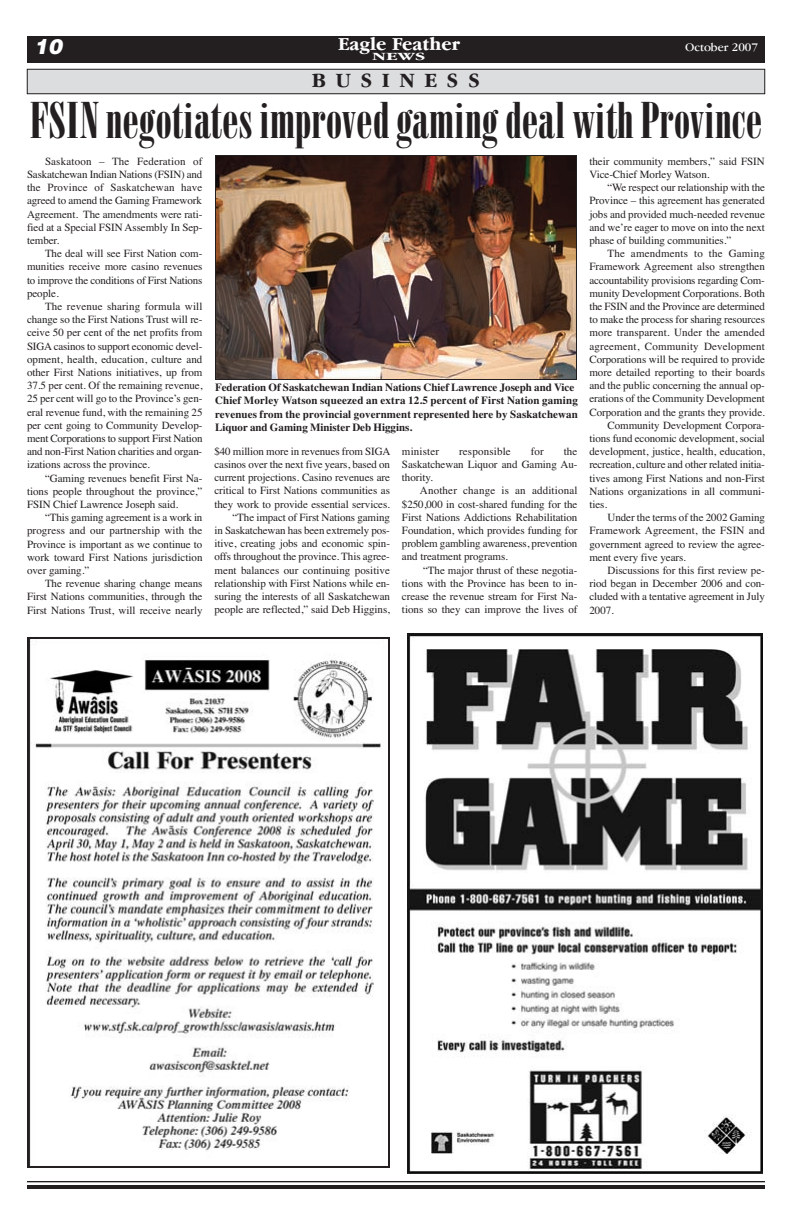
<style>
.page{position:relative;width:792px;height:1224px;background:#fff}
.page>*{position:absolute;margin:0;border:0;box-sizing:border-box;transform-origin:0 0}
.t1{font:50px "Bodoni Poster Compressed";color:#231f20}
.t2{font:700 21px "Garamond IT Cby BT";letter-spacing:.45em;color:#231f20}
.t3{font:italic 900 21px "Helvetica";color:#fff}
.t4{font:700 19px "Garamond IT Cby BT";color:#fff}
.t5{font:12px "Garamond IT Cby BT";color:#fff}
.t6{font:700 11.4px "Garamond IT Cby BT";color:#fff;scale:1.67 1}
.t7{font:11px/13.2px "Times";letter-spacing:-.005em;color:#231f20;text-align:justify}
.t8{font:700 11px/13.2px "Times";letter-spacing:.01em;color:#231f20}
.t9{font:11px "Times";letter-spacing:.015em;color:#231f20}
</style>
<div class="page">
<div style="left:27px;top:36px;width:738px;height:27px;background:#231f20"></div>
<hr style="left:27px;top:1181px;width:738px;height:1px;background:#231f20">
<hr style="left:27px;top:1185px;width:738px;height:4px;background:#231f20">
<img style="left:408px;top:633px;width:354px;height:540px">
<div style="left:27px;top:69px;width:738px;height:25px;background:#dcdddf"></div>
<div style="left:27px;top:69px;width:738px;height:25px;border:1px solid #231f20"></div>
<img style="left:217px;top:157px;width:358px;height:221px">
<div style="left:215px;top:155px;width:362px;height:225px;border:1px solid #231f20"></div>
<img style="left:30px;top:640px;width:351px;height:525px">
<div style="left:27px;top:637px;width:363px;height:531px;border:2px solid #231f20"></div>
<h2 class="t3" style="left:34px;top:34px;width:30px">10</h2>
<h3 class="t4" style="left:338px;top:39px;width:123px">Eagle Feather</h3>
<p class="t6" style="left:372px;top:53px;width:33px">NEWS</p>
<h2 class="t2" style="left:312px;top:73px;width:170px">BUSINESS</h2>
<p class="t5" style="left:685px;top:43px;width:74px">October 2007</p>
<h1 class="t1" style="left:30px;top:102px;width:734px">FSIN negotiates improved gaming deal with Province</h1>
<p class="t7" style="left:27px;top:154px;width:177px;text-indent:18px">Saskatoon – The Federation of Saskatchewan Indian Nations (FSIN) and the Province of Saskatchewan have agreed to amend the Gaming Framework Agreement. The amendments were rati&shy;fied at a Special FSIN Assembly In Sep&shy;tember.</p>
<p class="t7" style="left:27px;top:247px;width:177px;text-indent:18px">The deal will see First Nation com&shy;munities receive more casino revenues to improve the conditions of First Nations people.</p>
<p class="t7" style="left:27px;top:300px;width:177px;text-indent:18px">The revenue sharing formula will change so the First Nations Trust will re&shy;ceive 50 per cent of the net profits from SIGA casinos to support economic devel&shy;opment, health, education, culture and other First Nations initiatives, up from 37.5 per cent. Of the remaining revenue, 25 per cent will go to the Province’s gen&shy;eral revenue fund, with the remaining 25 per cent going to Community Develop&shy;ment Corporations to support First Nation and non-First Nation charities and organ&shy;izations across the province.</p>
<p class="t7" style="left:27px;top:471px;width:177px;text-indent:18px">“Gaming revenues benefit First Na&shy;tions people throughout the province,” FSIN Chief Lawrence Joseph said.</p>
<p class="t7" style="left:27px;top:511px;width:177px;text-indent:18px">“This gaming agreement is a work in progress and our partnership with the Province is important as we continue to work toward First Nations jurisdiction over gaming.”</p>
<p class="t7" style="left:27px;top:577px;width:177px;text-indent:18px">The revenue sharing change means First Nations communities, through the First Nations Trust, will receive nearly</p>
<p class="t8" style="left:215px;top:381px;width:364px">Federation Of Saskatchewan Indian Nations Chief Lawrence Joseph and Vice Chief Morley Watson squeezed an extra 12.5 percent of First Nation gaming revenues from the provincial government represented here by Saskatchewan Liquor and Gaming Minister Deb Higgins.</p>
<p class="t7" style="left:214px;top:444px;width:178px;text-align:right">$40 million more in revenues from SIGA casinos over the next five years, based on current projections. Casino revenues are critical to First Nations communities as they work to provide essential services. “The impact of First Nations gaming<br>in Saskatchewan has been extremely pos&shy;itive, creating jobs and economic spin&shy;offs throughout the province. This agree&shy;ment balances our continuing positive relationship with First Nations while en&shy;suring the interests of all Saskatchewan people are reflected,” said Deb Higgins,</p>
<p class="t9" style="left:402px;top:445px;width:39px">minister</p>
<p class="t9" style="left:459px;top:445px;width:53px">responsible</p>
<p class="t7" style="left:531px;top:444px;width:15px">for</p>
<p class="t7" style="left:402px;top:444px;width:177px;text-indent:162px">the Saskatchewan Liquor and Gaming Au&shy;thority.</p>
<p class="t7" style="left:402px;top:484px;width:177px;text-indent:18px">Another change is an additional $250,000 in cost-shared funding for the First Nations Addictions Rehabilitation Foundation, which provides funding for problem gambling awareness, prevention and treatment programs.</p>
<p class="t7" style="left:402px;top:563px;width:177px;text-indent:21px">“The major thrust of these negotia&shy;tions with the Province has been to in&shy;crease the revenue stream for First Na&shy;tions so they can improve the lives of</p>
<p class="t7" style="left:589px;top:154px;width:177px">their community members,” said FSIN<br>Vice-Chief Morley Watson.</p>
<p class="t7" style="left:589px;top:181px;width:177px;text-indent:18px">“We respect our relationship with the Province – this agreement has generated jobs and provided much-needed revenue and we’re eager to move on into the next phase of building communities.”</p>
<p class="t9" style="left:607px;top:247px;width:159px">The amendments to the Gaming</p>
<p class="t7" style="left:589px;top:260px;width:177px">Framework Agreement also strengthen</p>
<p class="t7" style="left:589px;top:273px;width:177px">accountability provisions regarding Com-</p>
<p class="t7" style="left:589px;top:286px;width:177px">munity Development Corporations. Both</p>
<p class="t7" style="left:589px;top:300px;width:177px">the FSIN and the Province are determined</p>
<p class="t7" style="left:589px;top:313px;width:177px">to make the process for sharing resources</p>
<p class="t7" style="left:589px;top:326px;width:177px">more transparent. Under the amended</p>
<p class="t9" style="left:589px;top:339px;width:177px">agreement, Community Development</p>
<p class="t7" style="left:589px;top:352px;width:177px">Corporations will be required to provide</p>
<p class="t7" style="left:589px;top:366px;width:177px">more detailed reporting to their boards</p>
<p class="t7" style="left:589px;top:379px;width:177px">and the public concerning the annual op-</p>
<p class="t7" style="left:589px;top:392px;width:177px">erations of the Community Development</p>
<p class="t7" style="left:589px;top:405px;width:177px">Corporation and the grants they provide.</p>
<p class="t7" style="left:607px;top:418px;width:159px">Community Development Corpora-</p>
<p class="t7" style="left:589px;top:432px;width:177px">tions fund economic development, social</p>
<p class="t7" style="left:589px;top:445px;width:177px">development, justice, health, education,</p>
<p class="t7" style="left:589px;top:458px;width:177px">recreation, culture and other related initia-</p>
<p class="t7" style="left:589px;top:471px;width:177px">tives among First Nations and non-First</p>
<p class="t7" style="left:589px;top:484px;width:177px">Nations organizations in all communi-</p>
<p class="t7" style="left:589px;top:498px;width:19px">ties.</p>
<p class="t7" style="left:607px;top:511px;width:159px">Under the terms of the 2002 Gaming</p>
<p class="t7" style="left:589px;top:524px;width:177px">Framework Agreement, the FSIN and</p>
<p class="t7" style="left:589px;top:537px;width:177px">government agreed to review the agree-</p>
<p class="t7" style="left:589px;top:550px;width:98px">ment every five years.</p>
<p class="t7" style="left:607px;top:564px;width:159px">Discussions for this first review pe-</p>
<p class="t7" style="left:589px;top:577px;width:177px">riod began in December 2006 and con-</p>
<p class="t7" style="left:589px;top:590px;width:177px">cluded with a tentative agreement in July</p>
<p class="t7" style="left:589px;top:603px;width:26px">2007.</p>
</div>
